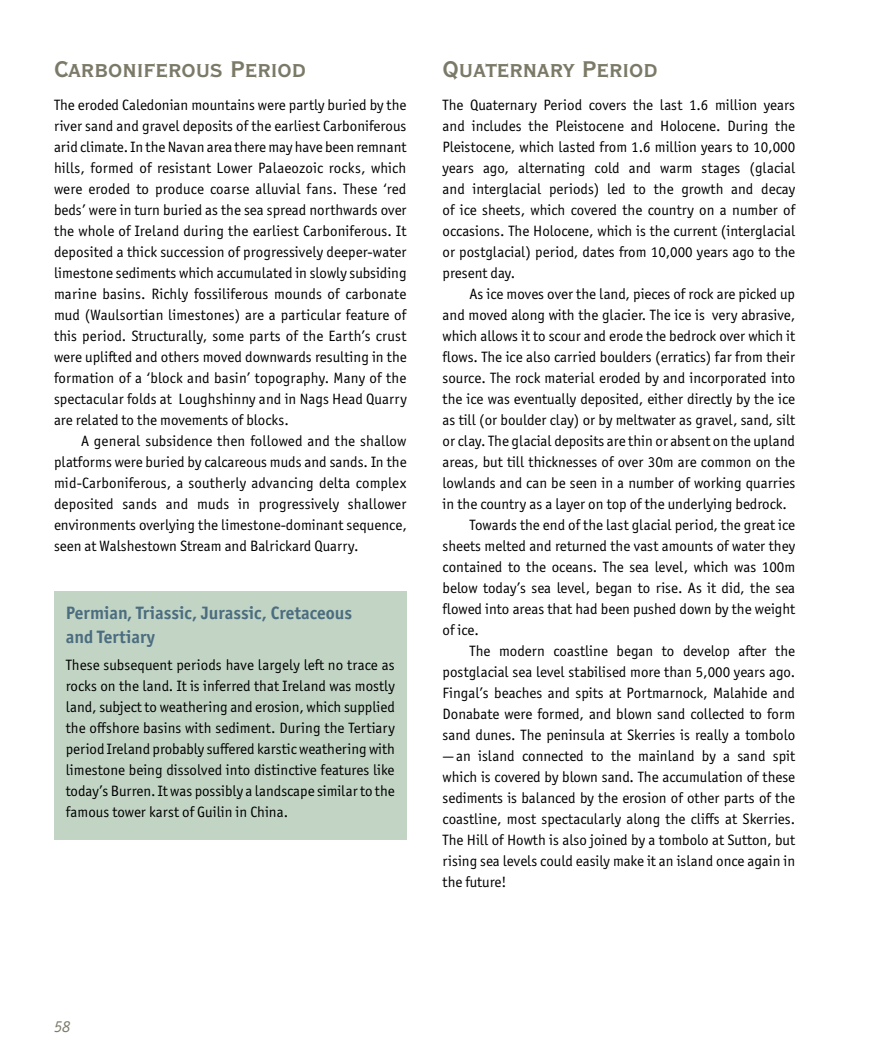
<style>
.page{position:relative;width:893px;height:1063px;background:#fff}
.page>*{position:absolute;margin:0;border:0;box-sizing:border-box;transform-origin:0 0}
.t1{font:700 condensed 30px "Copperplate Gothic BT";color:#7b7a68}
.t2{font:700 18px/24px "Officina Sans ITC Std";color:#4c6d80}
.t3{font:italic 16.5px "Officina Sans ITC Std";color:#7b7a68}
.t4{font:15px/21px "Officina Sans ITC Std";color:#000;text-align:justify}
</style>
<div class="page">
<div style="left:54px;top:591px;width:353px;height:248px;background:#c2d5c5"></div>
<h1 class="t1" style="left:54px;top:53px;width:253px">Carboniferous Period</h1>
<h1 class="t1" style="left:443px;top:53px;width:217px">Quaternary Period</h1>
<p class="t4" style="left:54px;top:94px;width:354px">The eroded Caledonian mountains were partly buried by the river sand and gravel deposits of the earliest Carboniferous arid climate. In the Navan area there may have been remnant hills, formed of resistant Lower Palaeozoic rocks, which were eroded to produce coarse alluvial fans. These ‘red beds’ were in turn buried as the sea spread northwards over the whole of Ireland during the earliest Carboniferous. It deposited a thick succession of progressively deeper-water limestone sediments which accumulated in slowly subsiding marine basins. Richly fossiliferous mounds of carbonate mud (Waulsortian limestones) are a particular feature of this period. Structurally, some parts of the Earth’s crust were uplifted and others moved downwards resulting in the formation of a ‘block and basin’ topography. Many of the spectacular folds at Loughshinny and in Nags Head Quarry are related to the movements of blocks.</p>
<p class="t4" style="left:54px;top:430px;width:354px;text-indent:27px">A general subsidence then followed and the shallow platforms were buried by calcareous muds and sands. In the mid-Carboniferous, a southerly advancing delta complex deposited sands and muds in progressively shallower environments overlying the limestone-dominant sequence, seen at Walshestown Stream and Balrickard Quarry.</p>
<p class="t4" style="left:443px;top:94px;width:354px">The Quaternary Period covers the last 1.6 million years and includes the Pleistocene and Holocene. During the Pleistocene, which lasted from 1.6 million years to 10,000 years ago, alternating cold and warm stages (glacial and interglacial periods) led to the growth and decay of ice sheets, which covered the country on a number of occasions. The Holocene, which is the current (interglacial or postglacial) period, dates from 10,000 years ago to the present day.</p>
<p class="t4" style="left:470px;top:283px;width:327px">As ice moves over the land, pieces of rock are picked up</p>
<p class="t4" style="left:443px;top:304px;width:354px">and moved along with the glacier. The ice is very abrasive,</p>
<p class="t4" style="left:443px;top:325px;width:354px">which allows it to scour and erode the bedrock over which it</p>
<p class="t4" style="left:443px;top:346px;width:354px">flows. The ice also carried boulders (erratics) far from their</p>
<p class="t4" style="left:443px;top:367px;width:354px">source. The rock material eroded by and incorporated into</p>
<p class="t4" style="left:443px;top:388px;width:354px">the ice was eventually deposited, either directly by the ice</p>
<p class="t4" style="left:443px;top:409px;width:354px">as till (or boulder clay) or by meltwater as gravel, sand, silt</p>
<p class="t4" style="left:443px;top:430px;width:354px">or clay. The glacial deposits are thin or absent on the upland</p>
<p class="t4" style="left:443px;top:451px;width:354px">areas, but till thicknesses of over 30m are common on the</p>
<p class="t4" style="left:443px;top:472px;width:354px">lowlands and can be seen in a number of working quarries</p>
<p class="t4" style="left:443px;top:493px;width:346px">in the country as a layer on top of the underlying bedrock.</p>
<p class="t4" style="left:470px;top:514px;width:327px">Towards the end of the last glacial period, the great ice</p>
<p class="t4" style="left:443px;top:535px;width:354px">sheets melted and returned the vast amounts of water they</p>
<p class="t4" style="left:443px;top:556px;width:354px">contained to the oceans. The sea level, which was 100m</p>
<p class="t4" style="left:443px;top:577px;width:354px">below today’s sea level, began to rise. As it did, the sea</p>
<p class="t4" style="left:443px;top:598px;width:354px">flowed into areas that had been pushed down by the weight</p>
<p class="t4" style="left:443px;top:619px;width:38px">of ice.</p>
<p class="t4" style="left:470px;top:640px;width:327px">The modern coastline began to develop after the</p>
<p class="t4" style="left:443px;top:661px;width:354px">postglacial sea level stabilised more than 5,000 years ago.</p>
<p class="t4" style="left:443px;top:682px;width:354px">Fingal’s beaches and spits at Portmarnock, Malahide and</p>
<p class="t4" style="left:443px;top:703px;width:354px">Donabate were formed, and blown sand collected to form</p>
<p class="t4" style="left:443px;top:724px;width:354px">sand dunes. The peninsula at Skerries is really a tombolo</p>
<p class="t4" style="left:443px;top:745px;width:354px">—an island connected to the mainland by a sand spit</p>
<p class="t4" style="left:443px;top:766px;width:354px">which is covered by blown sand. The accumulation of these</p>
<p class="t4" style="left:443px;top:787px;width:354px">sediments is balanced by the erosion of other parts of the</p>
<p class="t4" style="left:443px;top:808px;width:354px">coastline, most spectacularly along the cliffs at Skerries.</p>
<p class="t4" style="left:443px;top:829px;width:354px">The Hill of Howth is also joined by a tombolo at Sutton, but</p>
<p class="t4" style="left:443px;top:850px;width:354px">rising sea levels could easily make it an island once again in</p>
<p class="t4" style="left:443px;top:871px;width:65px">the future!</p>
<p class="t2" style="left:66px;top:600px;width:288px">Permian, Triassic, Jurassic, Cretaceous and Tertiary</p>
<p class="t4" style="left:66px;top:654px;width:331px">These subsequent periods have largely left no trace as rocks on the land. It is inferred that Ireland was mostly land, subject to weathering and erosion, which supplied the offshore basins with sediment. During the Tertiary period Ireland probably suffered karstic weathering with limestone being dissolved into distinctive features like today’s Burren. It was possibly a landscape similar to the famous tower karst of Guilin in China.</p>
<p class="t3" style="left:54px;top:1017px;width:18px">58</p>
</div>
